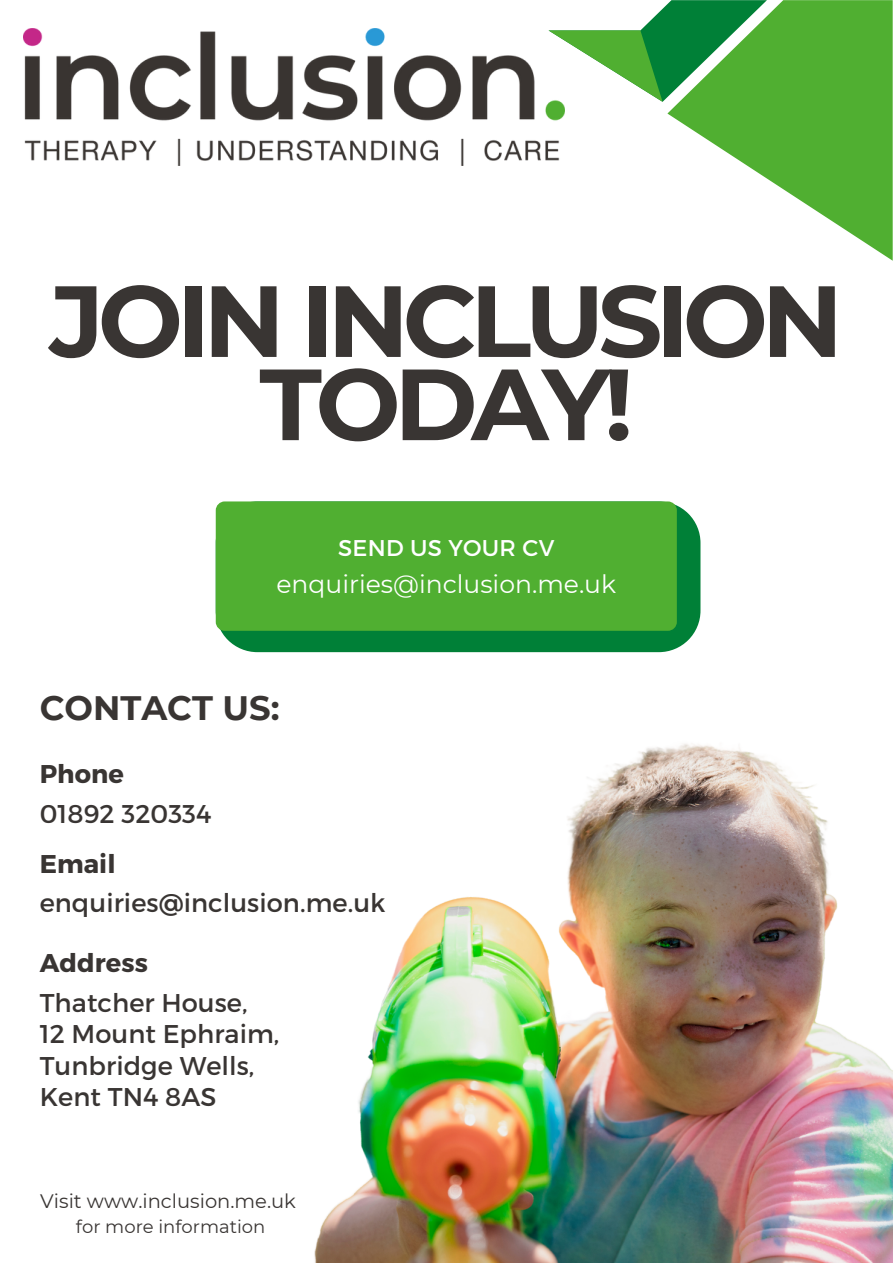
<style>
.page{position:relative;width:893px;height:1264px;background:#fff}
.page>*{position:absolute;margin:0;border:0;box-sizing:border-box;transform-origin:0 0}
.t1{font:700 100.8px/83.2px "Montserrat";letter-spacing:-.065em;color:#393533;text-align:center}
.t2{font:700 33.9px "Montserrat";color:#393533}
.t3{font:25.65px/31.5px "Montserrat";letter-spacing:.005em;color:#393533}
.t4{font:700 25.65px "Montserrat";letter-spacing:.005em;color:#393533}
.t5{font:25.05px "Montserrat";color:#fff}
.t6{font:22.8px "Montserrat";letter-spacing:.01em;color:#fff}
.t7{font:19.5px "Montserrat";color:#393533}
.t8{font:18px "Montserrat";color:#393533}
</style>
<div class="page">
<svg style="left:564px;top:4px;width:103px;height:98px"></svg>
<svg style="left:667px;top:0;width:225px;height:261px;fill:#50af31"></svg>
<img style="left:23px;top:28px;width:541px;height:137px">
<svg style="left:216px;top:501px;width:484px;height:139px;background:#178b44"></svg>
<img style="left:228px;top:640px;width:664px;height:621px">
<div style="left:216px;top:501px;width:460px;height:129px;background:#50af31;border-radius:9px"></div>
<h1 class="t1" style="left:50px;top:279px;width:795px">JOIN INCLUSION<br>TODAY!</h1>
<p class="t6" style="left:338px;top:533px;width:218px">SEND US YOUR CV</p>
<p class="t5" style="left:276px;top:569px;width:341px">enquiries@inclusion.me.uk</p>
<h2 class="t2" style="left:40px;top:687px;width:241px">CONTACT US:</h2>
<p class="t4" style="left:40px;top:757px;width:86px">Phone</p>
<p class="t3" style="left:40px;top:796px;width:173px">01892 320334</p>
<p class="t4" style="left:40px;top:847px;width:77px">Email</p>
<p class="t3" style="left:40px;top:886px;width:347px">enquiries@inclusion.me.uk</p>
<p class="t4" style="left:40px;top:946px;width:110px">Address</p>
<p class="t3" style="left:40px;top:985px;width:241px">Thatcher House,<br>12 Mount Ephraim,<br>Tunbridge Wells,<br>Kent TN4 8AS</p>
<p class="t7" style="left:40px;top:1188px;width:257px">Visit www.inclusion.me.uk</p>
<p class="t8" style="left:76px;top:1215px;width:191px">for more information</p>
</div>
